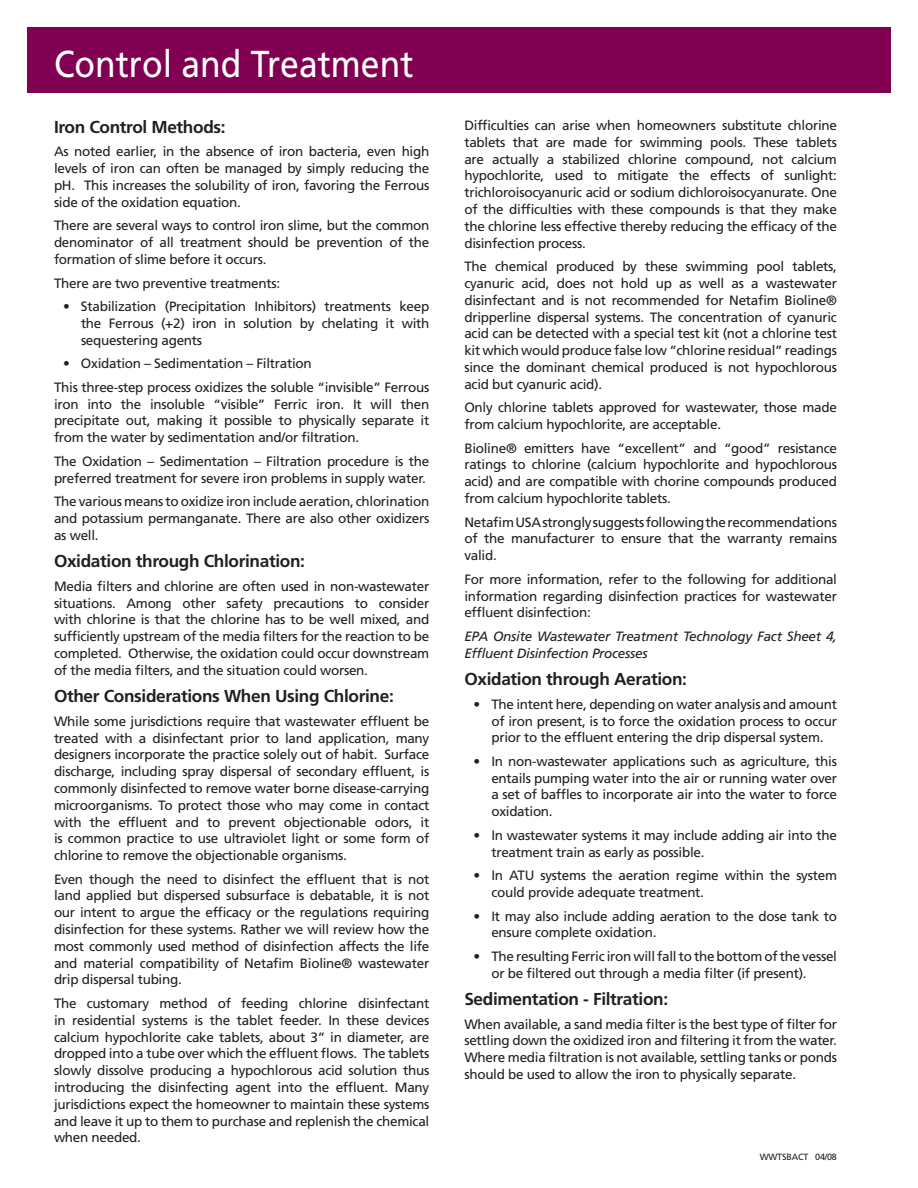
<style>
.page{position:relative;width:918px;height:1188px;background:#fff}
.page>*{position:absolute;margin:0;border:0;box-sizing:border-box;transform-origin:0 0}
.t1{font:37.5px "Frutiger LT Std";color:#fff;scale:.9 1}
.t2{font:700 17.25px "Frutiger LT Std";letter-spacing:-.02em;color:#231f20}
.t3{font:13.5px/16.8px "Frutiger LT Std";letter-spacing:-.02em;color:#231f20;text-align:justify}
.t4{font:italic 13.5px/16.8px "Frutiger LT Std";letter-spacing:-.02em;color:#231f20}
.t5{font:9px "Frutiger LT Std";letter-spacing:-.02em;color:#231f20}
</style>
<div class="page">
<div style="left:27px;top:27px;width:863px;height:66px;background:#820052"></div>
<p class="t1" style="left:54px;top:41px;width:401px">Control and Treatment</p>
<p class="t2" style="left:54px;top:117px;width:173px">Iron Control Methods:</p>
<p class="t3" style="left:54px;top:143px;width:377px">As noted earlier, in the absence of iron bacteria, even high levels of iron can often be managed by simply reducing the pH. This increases the solubility of iron, favoring the Ferrous side of the oxidation equation.</p>
<p class="t3" style="left:54px;top:217px;width:377px">There are several ways to control iron slime, but the common denominator of all treatment should be prevention of the formation of slime before it occurs.</p>
<p class="t3" style="left:54px;top:275px;width:228px">There are two preventive treatments:</p>
<p class="t3" style="left:81px;top:298px;width:350px;text-indent:-18px">• Stabilization (Precipitation Inhibitors) treatments keep the Ferrous (+2) iron in solution by chelating it with sequestering agents</p>
<p class="t3" style="left:63px;top:355px;width:250px">• Oxidation – Sedimentation – Filtration</p>
<p class="t3" style="left:54px;top:379px;width:377px">This three-step process oxidizes the soluble “invisible” Ferrous iron into the insoluble “visible” Ferric iron. It will then precipitate out, making it possible to physically separate it from the water by sedimentation and/or filtration.</p>
<p class="t3" style="left:54px;top:453px;width:377px">The Oxidation – Sedimentation – Filtration procedure is the preferred treatment for severe iron problems in supply water.</p>
<p class="t3" style="left:54px;top:493px;width:377px">The various means to oxidize iron include aeration, chlorination and potassium permanganate. There are also other oxidizers as well.</p>
<p class="t2" style="left:54px;top:551px;width:253px">Oxidation through Chlorination:</p>
<p class="t3" style="left:54px;top:578px;width:377px">Media filters and chlorine are often used in non-wastewater situations. Among other safety precautions to consider with chlorine is that the chlorine has to be well mixed, and sufficiently upstream of the media filters for the reaction to be completed. Otherwise, the oxidation could occur downstream of the media filters, and the situation could worsen.</p>
<p class="t2" style="left:54px;top:686px;width:341px">Other Considerations When Using Chlorine:</p>
<p class="t3" style="left:54px;top:713px;width:377px">While some jurisdictions require that wastewater effluent be treated with a disinfectant prior to land application, many designers incorporate the practice solely out of habit. Surface discharge, including spray dispersal of secondary effluent, is commonly disinfected to remove water borne disease-carrying microorganisms. To protect those who may come in contact with the effluent and to prevent objectionable odors, it is common practice to use ultraviolet light or some form of chlorine to remove the objectionable organisms.</p>
<p class="t3" style="left:54px;top:871px;width:377px">Even though the need to disinfect the effluent that is not land applied but dispersed subsurface is debatable, it is not our intent to argue the efficacy or the regulations requiring disinfection for these systems. Rather we will review how the most commonly used method of disinfection affects the life and material compatibility of Netafim Bioline® wastewater drip dispersal tubing.</p>
<p class="t3" style="left:54px;top:995px;width:377px">The customary method of feeding chlorine disinfectant in residential systems is the tablet feeder. In these devices calcium hypochlorite cake tablets, about 3” in diameter, are dropped into a tube over which the effluent flows. The tablets slowly dissolve producing a hypochlorous acid solution thus introducing the disinfecting agent into the effluent. Many jurisdictions expect the homeowner to maintain these systems and leave it up to them to purchase and replenish the chemical when needed.</p>
<p class="t3" style="left:464px;top:117px;width:374px">Difficulties can arise when homeowners substitute chlorine tablets that are made for swimming pools. These tablets are actually a stabilized chlorine compound, not calcium hypochlorite, used to mitigate the effects of sunlight: trichloroisocyanuric acid or sodium dichloroisocyanurate. One of the difficulties with these compounds is that they make the chlorine less effective thereby reducing the efficacy of the disinfection process.</p>
<p class="t3" style="left:464px;top:258px;width:374px">The chemical produced by these swimming pool tablets, cyanuric acid, does not hold up as well as a wastewater disinfectant and is not recommended for Netafim Bioline® dripperline dispersal systems. The concentration of cyanuric acid can be detected with a special test kit (not a chlorine test kit which would produce false low “chlorine residual” readings since the dominant chemical produced is not hypochlorous acid but cyanuric acid).</p>
<p class="t3" style="left:464px;top:399px;width:374px">Only chlorine tablets approved for wastewater, those made from calcium hypochlorite, are acceptable.</p>
<p class="t3" style="left:464px;top:440px;width:374px">Bioline® emitters have “excellent” and “good” resistance ratings to chlorine (calcium hypochlorite and hypochlorous acid) and are compatible with chorine compounds produced from calcium hypochlorite tablets.</p>
<p class="t3" style="left:464px;top:514px;width:374px">Netafim USA strongly suggests following the recommendations of the manufacturer to ensure that the warranty remains valid.</p>
<p class="t3" style="left:464px;top:571px;width:374px">For more information, refer to the following for additional information regarding disinfection practices for wastewater effluent disinfection:</p>
<p class="t4" style="left:464px;top:628px;width:374px">EPA Onsite Wastewater Treatment Technology Fact Sheet 4,<br>Effluent Disinfection Processes</p>
<p class="t2" style="left:464px;top:669px;width:224px">Oxidation through Aeration:</p>
<p class="t3" style="left:491px;top:696px;width:347px;text-indent:-18px">• The intent here, depending on water analysis and amount of iron present, is to force the oxidation process to occur prior to the effluent entering the drip dispersal system.</p>
<p class="t3" style="left:491px;top:753px;width:347px;text-indent:-18px">• In non-wastewater applications such as agriculture, this entails pumping water into the air or running water over a set of baffles to incorporate air into the water to force oxidation.</p>
<p class="t3" style="left:491px;top:827px;width:347px;text-indent:-18px">• In wastewater systems it may include adding air into the treatment train as early as possible.</p>
<p class="t3" style="left:491px;top:867px;width:347px;text-indent:-18px">• In ATU systems the aeration regime within the system could provide adequate treatment.</p>
<p class="t3" style="left:491px;top:908px;width:347px;text-indent:-18px">• It may also include adding aeration to the dose tank to ensure complete oxidation.</p>
<p class="t3" style="left:491px;top:948px;width:347px;text-indent:-18px">• The resulting Ferric iron will fall to the bottom of the vessel or be filtered out through a media filter (if present).</p>
<p class="t2" style="left:464px;top:989px;width:205px">Sedimentation - Filtration:</p>
<p class="t3" style="left:464px;top:1016px;width:374px">When available, a sand media filter is the best type of filter for settling down the oxidized iron and filtering it from the water.<br>Where media filtration is not available, settling tanks or ponds should be used to allow the iron to physically separate.</p>
<p class="t5" style="left:760px;top:1151px;width:79px">WWTSBACT 04/08</p>
</div>
